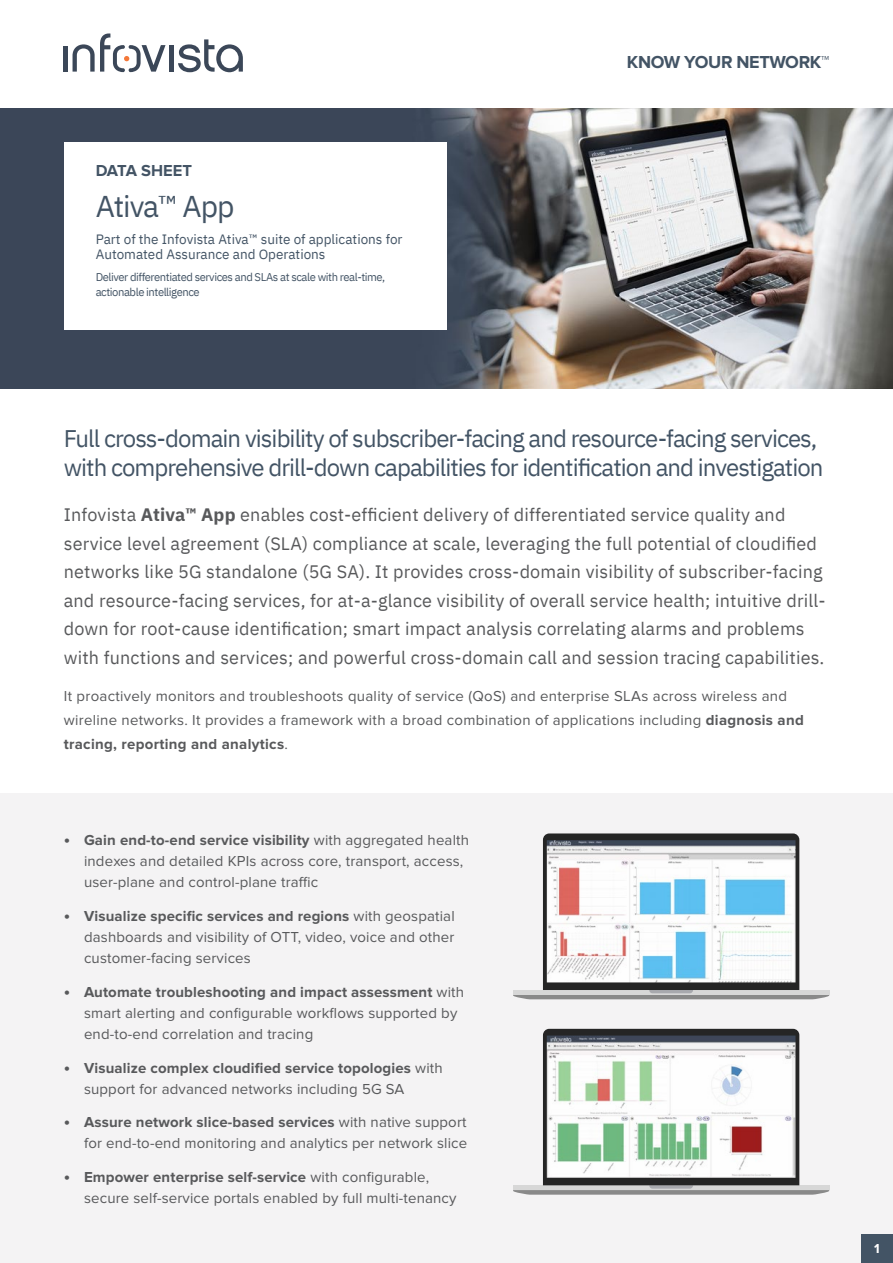
<style>
.page{position:relative;width:893px;height:1263px;background:#fff}
.page>*{position:absolute;margin:0;border:0;box-sizing:border-box;transform-origin:0 0}
.t1{font:30px "IBM Plex Sans";letter-spacing:-.035em;color:#435465}
.t2{font:24px/28.5px "IBM Plex Sans";letter-spacing:-.04em;color:#435465}
.t3{font:18px/28.5px "IBM Plex Sans";letter-spacing:.01em;color:#58595b}
.t4{font:700 18px "Proxima Nova";letter-spacing:-.02em;color:#435465}
.t5{font:700 16.5px "Proxima Nova";color:#435465}
.t6{font:15px/21px "Proxima Nova";letter-spacing:.01em;color:#58595b}
.t7{font:700 15px/21px "Proxima Nova";letter-spacing:.01em;color:#58595b}
.t8{font:13.5px/15px "IBM Plex Sans";color:#435465}
.t9{font:700 13.5px "Proxima Nova";color:#fff}
.t10{font:11.25px/15px "IBM Plex Sans";letter-spacing:-.04em;color:#435465}
.s1{font-weight:700}
.s2{font-weight:700;font-size:18px}
.s3{font-size:18px}
.s4{font-weight:400}
</style>
<div class="page">
<div style="left:0;top:793px;width:893px;height:470px;background:#f4f3f4"></div>
<svg style="left:513px;top:833px;width:316px;height:166px"></svg>
<svg style="left:513px;top:1029px;width:316px;height:166px"></svg>
<div style="left:861px;top:1234px;width:32px;height:29px;background:#435465"></div>
<hr style="left:64px;top:46px;width:4px;height:26px;background:#3b4758">
<hr style="left:170px;top:45px;width:4px;height:27px;background:#3b4758">
<svg style="left:178px;top:39px;width:65px;height:33px"></svg>
<svg style="left:73px;top:33px;width:93px;height:39px"></svg>
<img style="left:0;top:108px;width:893px;height:280px">
<div style="left:64px;top:142px;width:382px;height:188px;background:#fff"></div>
<p class="t5" style="left:96px;top:161px;width:98px">DATA SHEET</p>
<h1 class="t1" style="left:96px;top:183px;width:140px">Ativa™ App</h1>
<p class="t8" style="left:96px;top:231px;width:308px">Part of the Infovista Ativa™ suite of applications for<br>Automated Assurance and Operations</p>
<p class="t10" style="left:96px;top:268px;width:291px">Deliver differentiated services and SLAs at scale with real-time, actionable intelligence</p>
<p class="t4" style="left:627px;top:52px;width:204px">KNOW YOUR NETWORK™</p>
<h2 class="t2" style="left:64px;top:423px;width:761px">Full cross-domain visibility of subscriber-facing and resource-facing services, with comprehensive drill-down capabilities for identification and investigation</h2>
<p class="t3" style="left:64px;top:499px;width:763px">Infovista <span class="s1">Ativa™ App</span> enables cost-efficient delivery of differentiated service quality and service level agreement (SLA) compliance at scale, leveraging the full potential of cloudified networks like 5G standalone (5G SA). It provides cross-domain visibility of subscriber-facing and resource-facing services, for at-a-glance visibility of overall service health; intuitive drill&shy;down for root-cause identification; smart impact analysis correlating alarms and problems with functions and services; and powerful cross-domain call and session tracing capabilities.</p>
<p class="t6" style="left:64px;top:684px;width:741px;line-height:24px">It proactively monitors and troubleshoots quality of service (QoS) and enterprise SLAs across wireless and wireline networks. It provides a framework with a broad combination of applications including <span class="s1">diagnosis and tracing, reporting and analytics</span>.</p>
<p class="t6" style="left:84px;top:830px;width:386px;text-indent:-20px"><span class="s2">•</span> <span class="s1">Gain end-to-end service visibility</span> with aggregated health indexes and detailed KPIs across core, transport, access, user-plane and control-plane traffic</p>
<p class="t6" style="left:84px;top:906px;width:372px;text-align:justify;text-indent:-20px"><span class="s2">•</span> <span class="s1">Visualize specific services and regions</span> with geospatial dashboards and visibility of OTT, video, voice and other customer-facing services</p>
<p class="t6" style="left:84px;top:981px;width:382px;text-indent:-20px"><span class="s2">•</span> <span class="s1">Automate troubleshooting and impact assessment</span> with smart alerting and configurable workflows supported by end-to-end correlation and tracing</p>
<p class="t7" style="left:84px;top:1057px;width:360px;text-indent:-20px"><span class="s3">•</span> Visualize complex cloudified service topologies <span class="s4">with support for advanced networks including 5G SA</span></p>
<p class="t6" style="left:64px;top:1112px;width:405px;text-align:right"><span class="s2">•</span> <span class="s1">Assure network slice-based services</span> with native support for end-to-end monitoring and analytics per network slice</p>
<p class="t6" style="left:84px;top:1167px;width:374px;text-indent:-20px"><span class="s2">•</span> <span class="s1">Empower enterprise self-service</span> with configurable, secure self-service portals enabled by full multi-tenancy</p>
<p class="t9" style="left:874px;top:1240px;width:7px">1</p>
</div>
